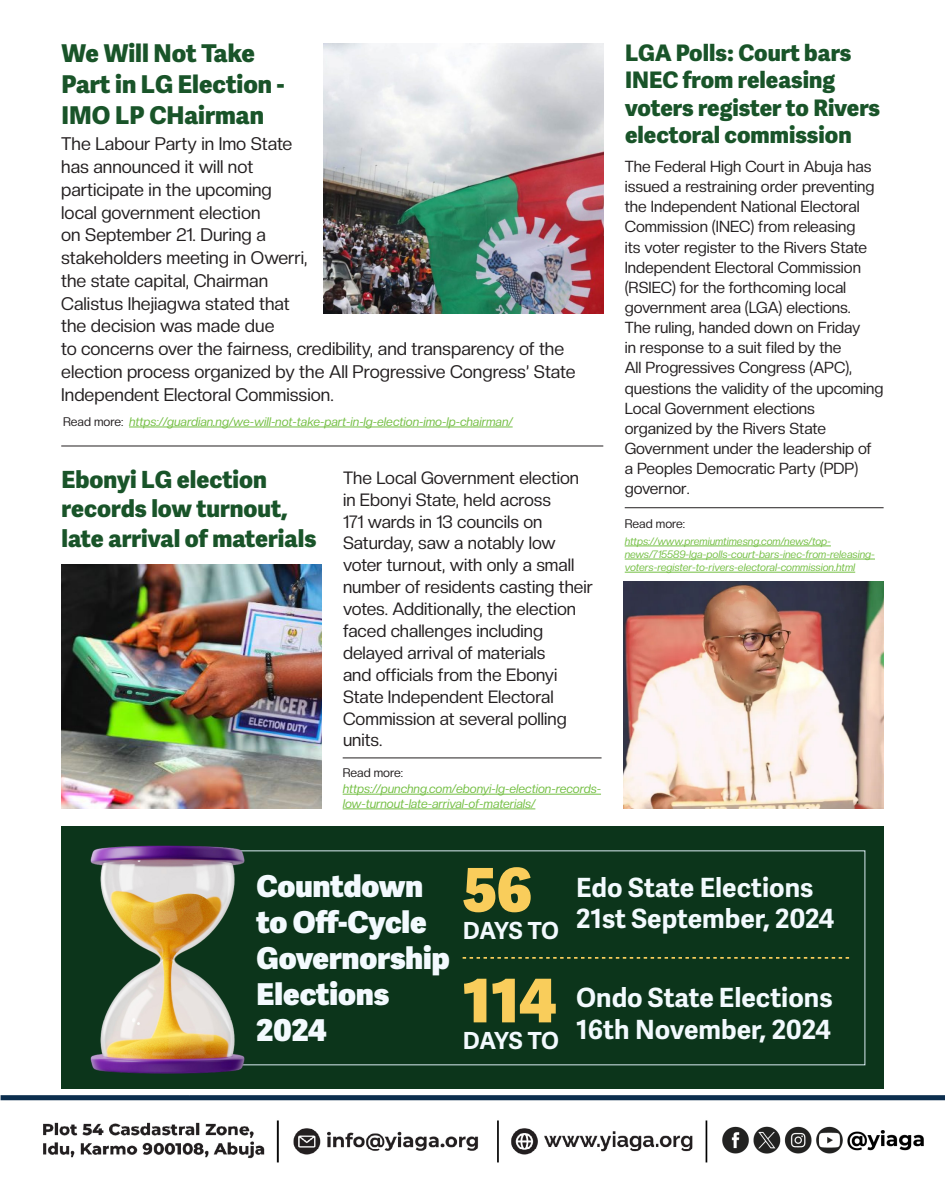
<style>
.page{position:relative;width:945px;height:1182px;background:#fff}
.page>*{position:absolute;margin:0;border:0;box-sizing:border-box;transform-origin:0 0}
.t1{font:800 60.29px "Adelle Sans";color:#f9cd5b}
.t2{font:800 30.1px/36.1px "Adelle Sans";color:#f3fafe}
.t3{font:700 26.51px "Adelle Sans";color:#f3fafe}
.t4{font:800 24.5px/30.6px "Adelle Sans";color:#195429}
.t5{font:800 23.62px/29.8px "Adelle Sans";color:#195429}
.t6{font:700 23.54px "Adelle Sans";letter-spacing:-.02em;color:#f3fafe}
.t7{font:800 22.75px/27.3px "Adelle Sans";color:#195429}
.t8{font:17.94px/22.8px "Creato Display";color:#231f20}
.t9{font:17.5px/21.9px "Creato Display";color:#231f20}
.t10{font:15.75px/20.1px "Creato Display";color:#231f20}
.t11{font:italic 12.25px/14.7px "Creato Display";color:#74bf43}
.t12{font:12.25px "Creato Display";color:#231f20}
.t13{font:italic 10.5px/13.1px "Creato Display";color:#74bf43}
</style>
<div class="page">
<img style="left:0;top:1095px;width:945px;height:68px">
<div style="left:61px;top:826px;width:823px;height:262px;background:#0c351b"></div>
<img style="left:90px;top:845px;width:167px;height:229px">
<svg style="left:463px;top:957px;width:386px;height:1px"></svg>
<hr style="left:129px;top:426px;width:384px;height:1px;background:#74bf43">
<img style="left:324px;top:44px;width:279px;height:269px">
<img style="left:624px;top:581px;width:260px;height:227px">
<img style="left:61px;top:564px;width:260px;height:244px">
<hr style="left:61px;top:445px;width:542px;height:1px;background:#231f20">
<hr style="left:625px;top:545px;width:206px;height:1px;background:#74bf43">
<hr style="left:625px;top:558px;width:250px;height:1px;background:#74bf43">
<hr style="left:625px;top:572px;width:230px;height:1px;background:#74bf43">
<hr style="left:625px;top:507px;width:259px;height:1px;background:#231f20">
<hr style="left:343px;top:793px;width:258px;height:1px;background:#74bf43">
<hr style="left:343px;top:808px;width:192px;height:1px;background:#74bf43">
<hr style="left:343px;top:757px;width:259px;height:1px;background:#231f20">
<p class="t4" style="left:62px;top:38px;width:224px">We Will Not Take<br>Part in LG Election -<br>IMO LP CHairman</p>
<p class="t8" style="left:61px;top:132px;width:516px">The Labour Party in Imo State<br>has announced it will not<br>participate in the upcoming<br>local government election<br>on September 21. During a<br>stakeholders meeting in Owerri,<br>the state capital, Chairman<br>Calistus Ihejiagwa stated that<br>the decision was made due<br>to concerns over the fairness, credibility, and transparency of the election process organized by the All Progressive Congress’ State Independent Electoral Commission.</p>
<p class="t12" style="left:63px;top:414px;width:62px">Read more:</p>
<p class="t11" style="left:129px;top:414px;width:385px">https://guardian.ng/we-will-not-take-part-in-lg-election-imo-lp-chairman/</p>
<p class="t5" style="left:62px;top:464px;width:256px">Ebonyi LG election records low turnout, late arrival of materials</p>
<p class="t9" style="left:343px;top:466px;width:252px">The Local Government election in Ebonyi State, held across<br>171 wards in 13 councils on<br>Saturday, saw a notably low voter turnout, with only a small number of residents casting their votes. Additionally, the election faced challenges including delayed arrival of materials<br>and officials from the Ebonyi<br>State Independent Electoral<br>Commission at several polling units.</p>
<p class="t12" style="left:343px;top:765px;width:62px">Read more:</p>
<p class="t11" style="left:343px;top:781px;width:260px">https://punchng.com/ebonyi-lg-election-records&shy;low-turnout-late-arrival-of-materials/</p>
<p class="t7" style="left:625px;top:39px;width:257px">LGA Polls: Court bars<br>INEC from releasing voters register to Rivers electoral commission</p>
<p class="t10" style="left:625px;top:156px;width:260px">The Federal High Court in Abuja has issued a restraining order preventing the Independent National Electoral<br>Commission (INEC) from releasing<br>its voter register to the Rivers State<br>Independent Electoral Commission (RSIEC) for the forthcoming local government area (LGA) elections.<br>The ruling, handed down on Friday<br>in response to a suit filed by the<br>All Progressives Congress (APC), questions the validity of the upcoming<br>Local Government elections organized by the Rivers State<br>Government under the leadership of a Peoples Democratic Party (PDP) governor.</p>
<p class="t12" style="left:625px;top:516px;width:62px">Read more:</p>
<p class="t13" style="left:625px;top:534px;width:252px">https://www.premiumtimesng.com/news/top&shy;news/715589-lga-polls-court-bars-inec-from-releasing&shy;voters-register-to-rivers-electoral-commission.html</p>
<p class="t2" style="left:257px;top:868px;width:195px">Countdown to Off-Cycle<br>Governorship<br>Elections<br>2024</p>
<p class="t1" style="left:463px;top:851px;width:71px">56</p>
<p class="t6" style="left:463px;top:916px;width:98px">DAYS TO</p>
<p class="t1" style="left:463px;top:961px;width:95px">114</p>
<p class="t6" style="left:463px;top:1026px;width:98px">DAYS TO</p>
<p class="t3" style="left:576px;top:871px;width:239px">Edo State Elections</p>
<p class="t3" style="left:576px;top:902px;width:260px">21st September, 2024</p>
<p class="t3" style="left:576px;top:981px;width:258px">Ondo State Elections</p>
<p class="t3" style="left:576px;top:1013px;width:256px">16th November, 2024</p>
</div>
